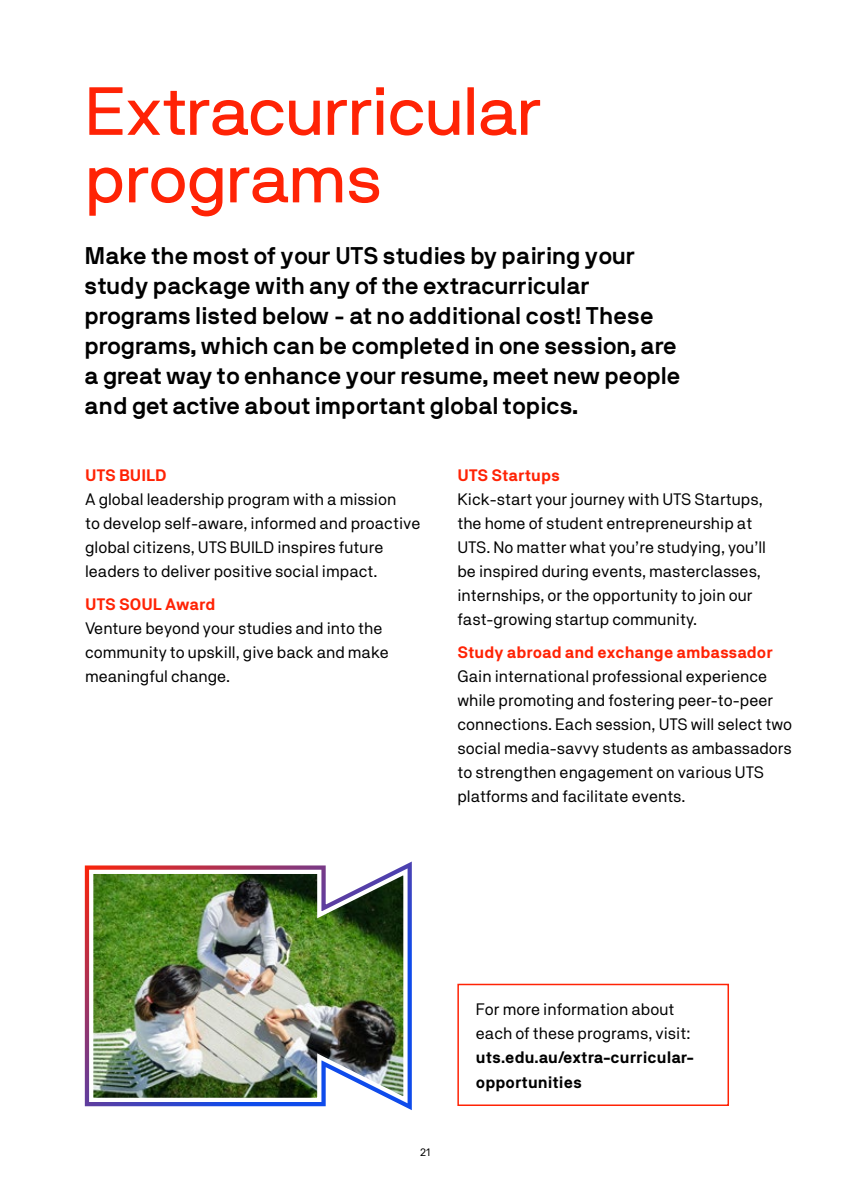
<style>
.page{position:relative;width:851px;height:1191px;background:#fff}
.page>*{position:absolute;margin:0;border:0;box-sizing:border-box;transform-origin:0 0}
.t1{font:67.5px/67.5px "NB International Pro";letter-spacing:-.01em;color:#ff2305}
.t2{font:700 24px/30px "NB International Pro";color:#000}
.t3{font:16.5px/24px "NB Akademie";color:#000}
.t4{font:700 16.5px "NB Akademie";color:#ff2305}
.t5{font:700 16.5px/24px "NB Akademie";color:#000}
.t6{font:10.8px "NB Akademie";color:#000}
</style>
<div class="page">
<div style="left:457px;top:983px;width:272px;height:123px;border:2px solid #ff2305"></div>
<svg style="left:84px;top:861px;width:328px;height:249px"></svg>
<img style="left:87px;top:865px;width:322px;height:241px">
<h1 class="t1" style="left:85px;top:77px;width:458px">Extracurricular programs</h1>
<p class="t2" style="left:85px;top:240px;width:597px">Make the most of your UTS studies by pairing your study package with any of the extracurricular programs listed below - at no additional cost! These programs, which can be completed in one session, are a great way to enhance your resume, meet new people and get active about important global topics.</p>
<p class="t4" style="left:85px;top:465px;width:83px">UTS BUILD</p>
<p class="t3" style="left:85px;top:487px;width:337px">A global leadership program with a mission<br>to develop self-aware, informed and proactive global citizens, UTS BUILD inspires future leaders to deliver positive social impact.</p>
<p class="t4" style="left:85px;top:594px;width:132px">UTS SOUL Award</p>
<p class="t3" style="left:85px;top:615px;width:305px">Venture beyond your studies and into the community to upskill, give back and make meaningful change.</p>
<p class="t4" style="left:457px;top:465px;width:104px">UTS Startups</p>
<p class="t3" style="left:457px;top:487px;width:310px">Kick-start your journey with UTS Startups, the home of student entrepreneurship at UTS. No matter what you’re studying, you’ll be inspired during events, masterclasses, internships, or the opportunity to join our fast-growing startup community.</p>
<p class="t4" style="left:457px;top:642px;width:317px">Study abroad and exchange ambassador</p>
<p class="t3" style="left:457px;top:664px;width:336px">Gain international professional experience while promoting and fostering peer-to-peer connections. Each session, UTS will select two social media-savvy students as ambassadors to strengthen engagement on various UTS platforms and facilitate events.</p>
<p class="t6" style="left:420px;top:1146px;width:12px">21</p>
<p class="t3" style="left:476px;top:997px;width:216px">For more information about each of these programs, visit:</p>
<p class="t5" style="left:476px;top:1045px;width:219px">uts.edu.au/extra-curricular&shy;opportunities</p>
</div>
